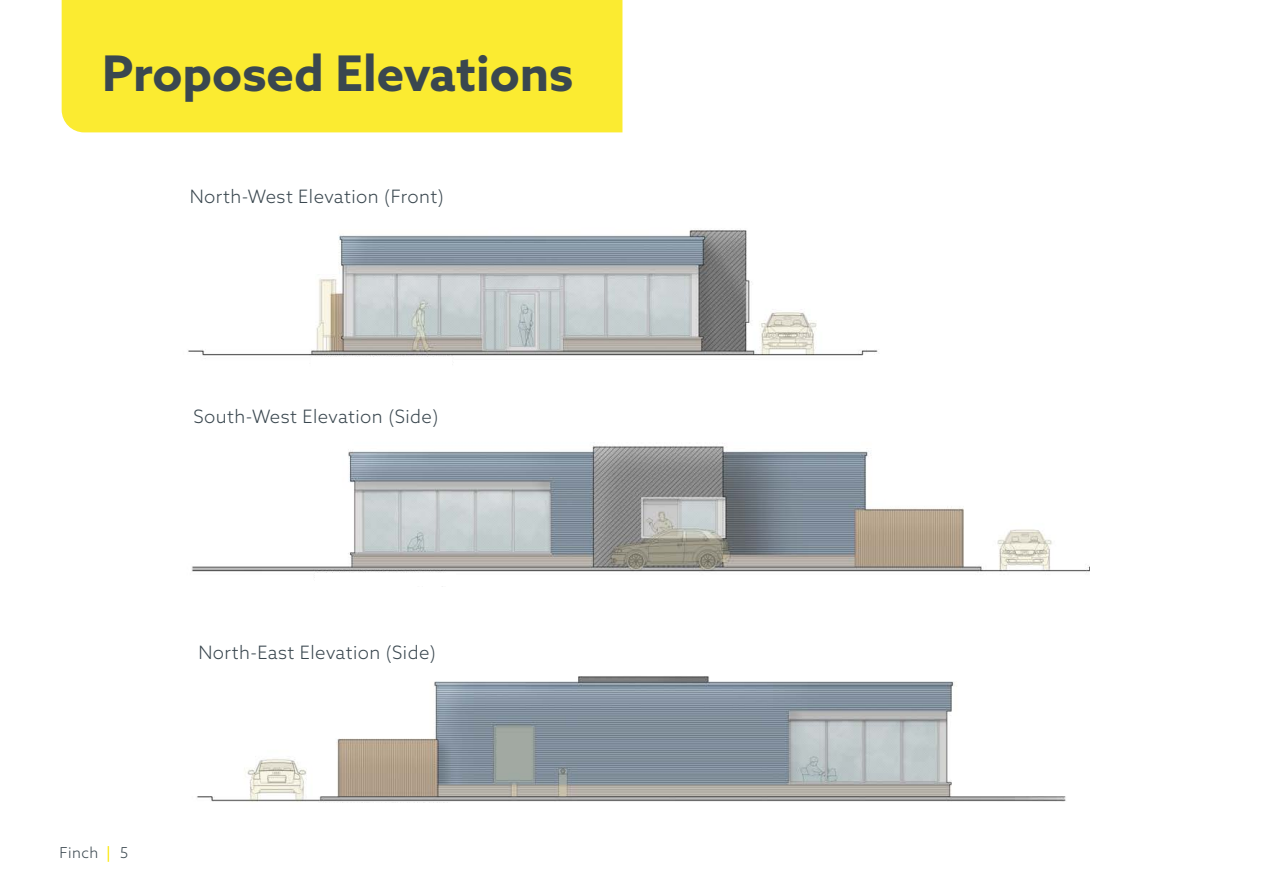
<style>
.page{position:relative;width:1263px;height:893px;background:#fff}
.page>*{position:absolute;margin:0;border:0;box-sizing:border-box;transform-origin:0 0}
.t1{font:700 49.05px "Azo Sans";color:#3a474f}
.Body_Text{font:300 18.45px "Azo Sans";letter-spacing:.025em;color:#3a474f}
.Body_Text-2{font:300 15px "Azo Sans";letter-spacing:.025em;color:#3a474f}
</style>
<div class="page">
<div style="left:62px;top:0;width:560px;height:132px;background:#fbeb31"></div>
<svg style="left:108px;top:846px;width:1px;height:16px"></svg>
<img style="left:197px;top:676px;width:869px;height:127px">
<img style="left:188px;top:229px;width:690px;height:130px">
<div style="left:312px;top:357px;width:140px;height:13px;background:#fff"></div>
<img style="left:191px;top:443px;width:898px;height:144px">
<div style="left:886px;top:421px;width:196px;height:83px;background:#fff"></div>
<div style="left:315px;top:573px;width:141px;height:13px;background:#fff"></div>
<p class="t1" style="left:102px;top:41px;width:473px">Proposed Elevations</p>
<p class="Body_Text" style="left:190px;top:184px;width:256px">North-West Elevation (Front)</p>
<p class="Body_Text" style="left:193px;top:405px;width:247px">South-West Elevation (Side)</p>
<p class="Body_Text" style="left:198px;top:640px;width:239px">North-East Elevation (Side)</p>
<p class="Body_Text-2" style="left:60px;top:843px;width:40px">Finch</p>
<p class="Body_Text-2" style="left:120px;top:843px;width:10px">5</p>
</div>
